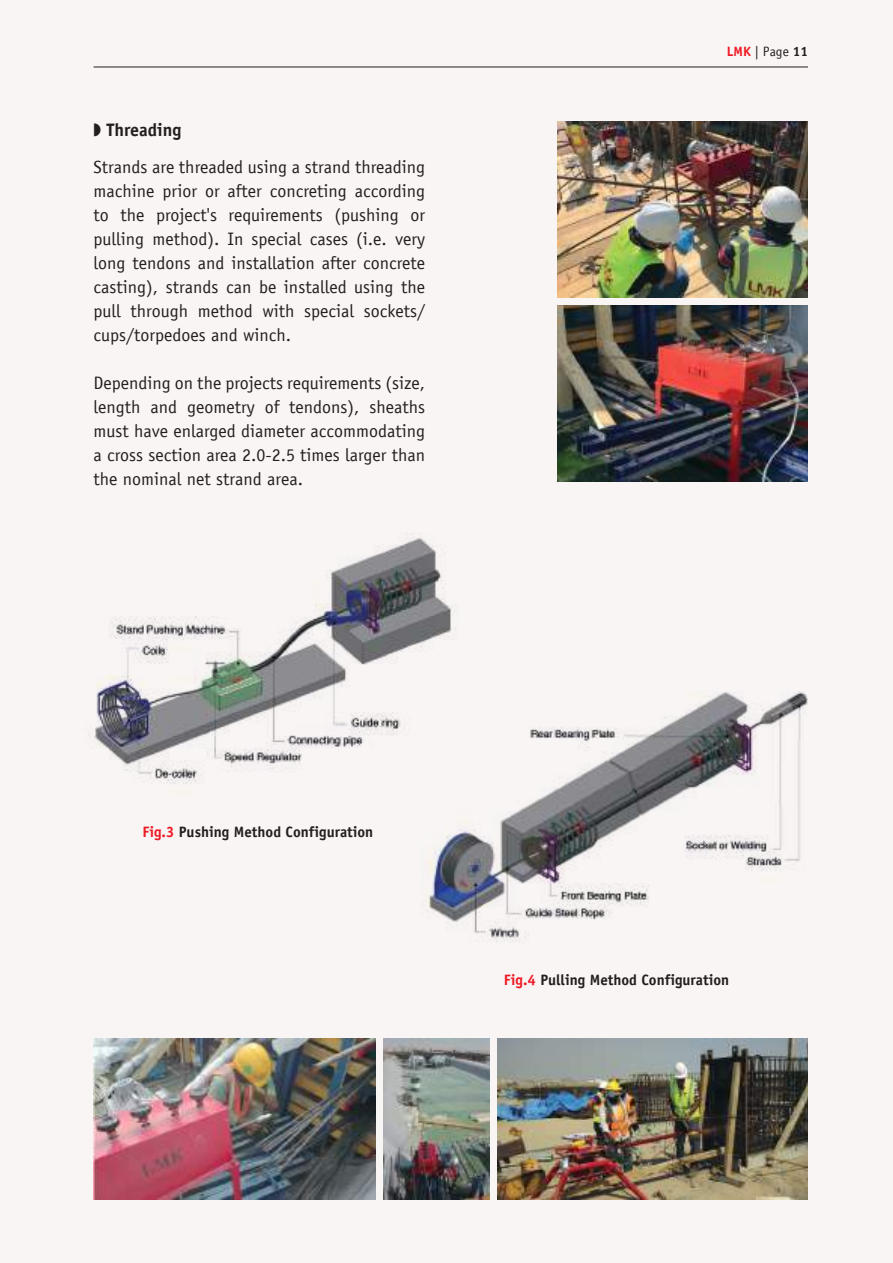
<style>
.page{position:relative;width:893px;height:1263px;background:#f6f2f1}
.page>*{position:absolute;margin:0;border:0;box-sizing:border-box;transform-origin:0 0}
.t1{font:18px/24px "Officina Sans ITC Hel";color:#241f1f;text-align:justify}
.t2{font:700 15px "Officina Sans ITC Hel";color:#241f1f}
.t3{font:13.5px "Officina Sans ITC Hel";color:#241f1f}
.s1{font-weight:700}
.s2{font-weight:700;color:#ef1923}
.s3{color:#ef1923}
</style>
<div class="page">
<hr style="left:94px;top:67px;width:714px;height:1px;background:#241f1f">
<img style="left:94px;top:534px;width:362px;height:250px">
<img style="left:421px;top:667px;width:387px;height:274px">
<img style="left:94px;top:1039px;width:281px;height:160px">
<img style="left:497px;top:1039px;width:311px;height:160px">
<img style="left:384px;top:1039px;width:105px;height:160px">
<img style="left:557px;top:121px;width:251px;height:176px">
<img style="left:557px;top:306px;width:251px;height:175px">
<p class="t1" style="left:94px;top:112px;width:333px;line-height:36.8px">◗ <span class="s1">Threading<br></span>Strands are threaded using a strand threading</p>
<p class="t1" style="left:94px;top:179px;width:333px">machine prior or after concreting according to the project's requirements (pushing or pulling method). In special cases (i.e. very long tendons and installation after concrete casting), strands can be installed using the pull through method with special sockets/ cups/torpedoes and winch.</p>
<p class="t1" style="left:94px;top:371px;width:333px">Depending on the projects requirements (size, length and geometry of tendons), sheaths must have enlarged diameter accommodating a cross section area 2.0-2.5 times larger than the nominal net strand area.</p>
<p class="t3" style="left:727px;top:44px;width:83px"><span class="s2">LMK</span> | Page <span class="s1">11</span></p>
<p class="t2" style="left:142px;top:823px;width:232px"><span class="s3">Fig.3</span> Pushing Method Configuration</p>
<p class="t2" style="left:504px;top:971px;width:227px"><span class="s3">Fig.4</span> Pulling Method Configuration</p>
</div>
